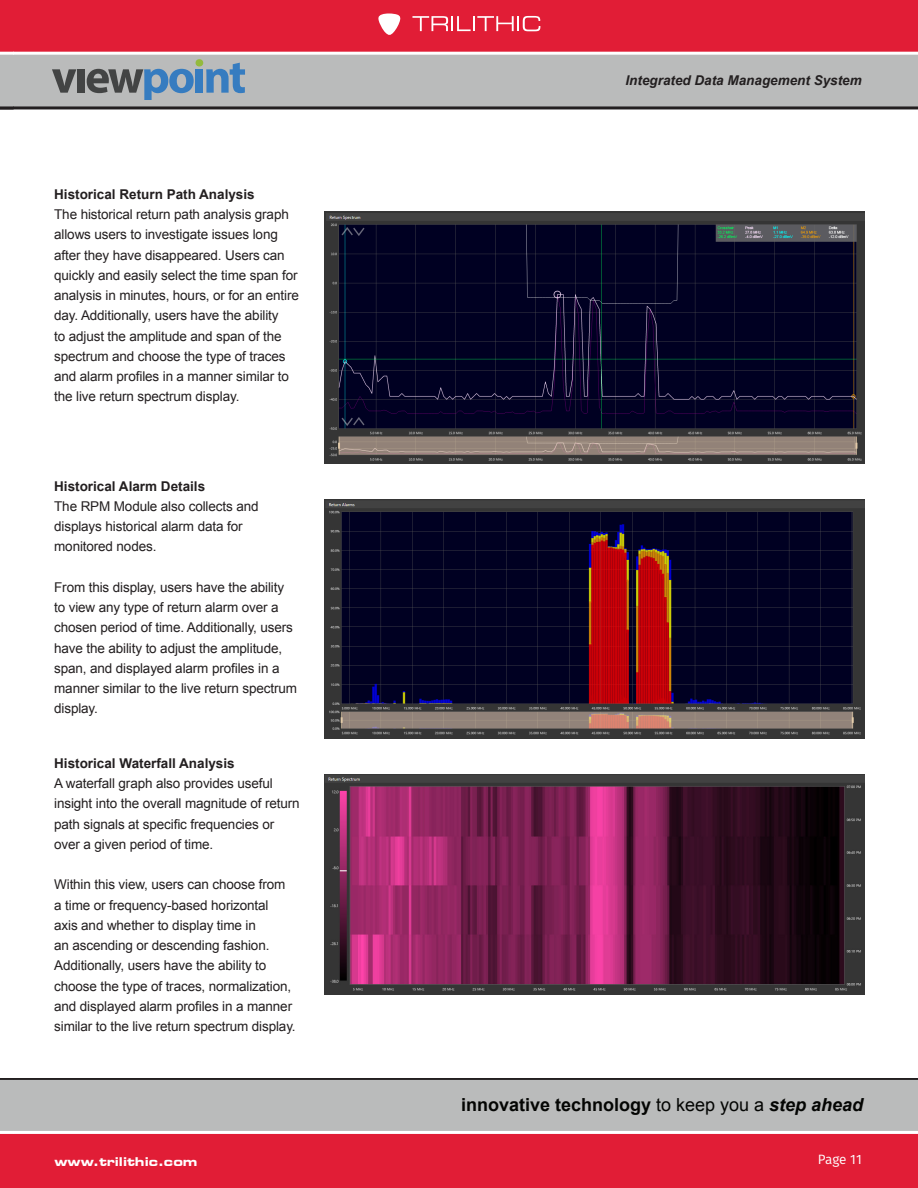
<style>
.page{position:relative;width:918px;height:1188px;background:#fff}
.page>*{position:absolute;margin:0;border:0;box-sizing:border-box;transform-origin:0 0}
.t1{font:700 18px "Arial";color:#040503}
.Body_Copy{font:13.5px/20.2px "Arial";letter-spacing:-.01em;color:#231f20}
.Body_Copy-2{font:700 13.5px "Arial";color:#231f20}
.t2{font:italic 700 13.5px "Arial";color:#231f20}
.t3{font:13.5px "Fira Sans";letter-spacing:-.01em;color:#fff}
.t4{font:700 expanded 12px "Square 721 BT";color:#fff}
.s1{font-weight:400}
.s2{font-style:italic}
</style>
<div class="page">
<div style="left:0;top:0;width:918px;height:54px;background:#e11d36"></div>
<div style="left:0;top:54px;width:918px;height:54px;background:#babbbb"></div>
<hr style="left:0;top:52px;width:918px;height:3px;background:#fff">
<hr style="left:0;top:106px;width:918px;height:3px;background:#231f20">
<svg style="left:412px;top:16px;width:128px;height:15px"></svg>
<svg style="left:378px;top:13px;width:23px;height:22px"></svg>
<svg style="left:0;top:54px;width:13px;height:1px"></svg>
<svg style="left:0;top:106px;width:13px;height:1px"></svg>
<div style="left:0;top:1132px;width:918px;height:56px;background:#e11d36"></div>
<div style="left:0;top:1078px;width:918px;height:54px;background:#babbbb"></div>
<hr style="left:0;top:1131px;width:918px;height:3px;background:#fff">
<hr style="left:0;top:1078px;width:918px;height:2px;background:#231f20">
<svg style="left:0;top:1133px;width:13px;height:1px"></svg>
<svg style="left:52px;top:69px;width:24px;height:24px"></svg>
<div style="left:77px;top:69px;width:8px;height:24px;background:#434444"></div>
<svg style="left:87px;top:69px;width:107px;height:30px"></svg>
<div style="left:196px;top:69px;width:7px;height:24px;background:#367cc0"></div>
<svg style="left:206px;top:63px;width:39px;height:30px"></svg>
<div style="left:196px;top:59px;width:7px;height:7px;background:#94ba3d;border-radius:50%"></div>
<img style="left:324px;top:212px;width:540px;height:252px">
<img style="left:324px;top:500px;width:540px;height:239px">
<img style="left:324px;top:775px;width:540px;height:220px">
<p class="Body_Copy-2" style="left:54px;top:185px;width:202px">Historical Return Path Analysis</p>
<p class="Body_Copy" style="left:54px;top:204px;width:246px">The historical return path analysis graph allows users to investigate issues long after they have disappeared. Users can quickly and easily select the time span for analysis in minutes, hours, or for an entire day. Additionally, users have the ability<br>to adjust the amplitude and span of the spectrum and choose the type of traces and alarm profiles in a manner similar to the live return spectrum display.</p>
<p class="Body_Copy-2" style="left:54px;top:477px;width:153px">Historical Alarm Details</p>
<p class="Body_Copy" style="left:54px;top:496px;width:206px">The RPM Module also collects and displays historical alarm data for monitored nodes.</p>
<p class="Body_Copy" style="left:54px;top:577px;width:244px">From this display, users have the ability to view any type of return alarm over a chosen period of time. Additionally, users have the ability to adjust the amplitude, span, and displayed alarm profiles in a manner similar to the live return spectrum display.</p>
<p class="Body_Copy-2" style="left:54px;top:754px;width:182px">Historical Waterfall Analysis</p>
<p class="Body_Copy" style="left:54px;top:773px;width:247px">A waterfall graph also provides useful insight into the overall magnitude of return path signals at specific frequencies or over a given period of time.</p>
<p class="Body_Copy" style="left:54px;top:875px;width:243px">Within this view, users can choose from a time or frequency-based horizontal<br>axis and whether to display time in<br>an ascending or descending fashion.<br>Additionally, users have the ability to choose the type of traces, normalization, and displayed alarm profiles in a manner similar to the live return spectrum display.</p>
<p class="t2" style="left:626px;top:71px;width:238px">Integrated Data Management System</p>
<h1 class="t1" style="left:461px;top:1093px;width:404px">innovative technology <span class="s1">to keep you a</span> <span class="s2">step ahead</span></h1>
<p class="t4" style="left:54px;top:1155px;width:145px">www.trilithic.com</p>
<p class="t3" style="left:818px;top:1149px;width:46px">Page 11</p>
</div>
